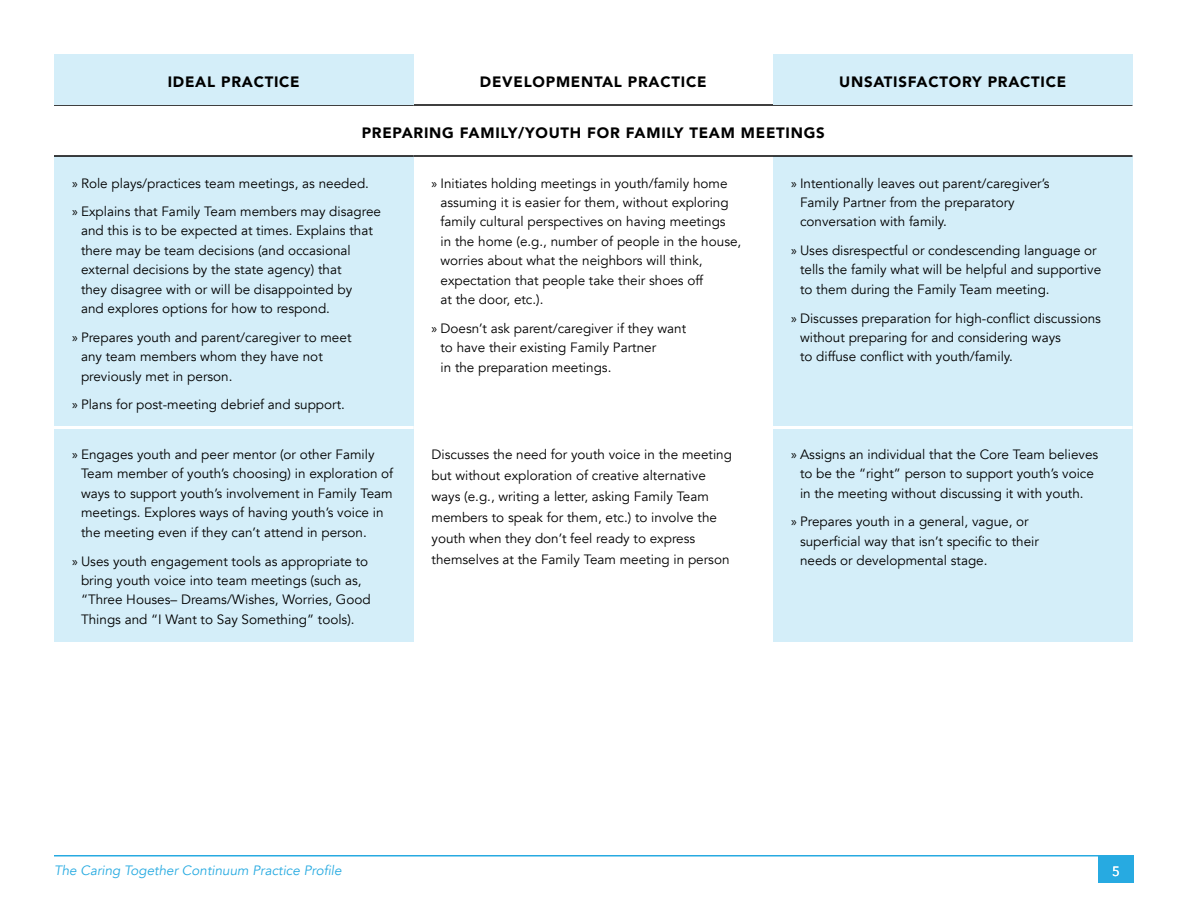
<style>
.page{position:relative;width:1188px;height:918px;background:#fff}
.page>*{position:absolute;margin:0;border:0;box-sizing:border-box;transform-origin:0 0}
.t1{font:900 15px "Avenir";letter-spacing:.05em;color:#000}
.t2{font:13.5px/19.5px "Avenir";color:#000}
.t3{font:italic 13.5px "Avenir";color:#27aae1}
.t4{font:13.5px "Avenir";color:#fff}
.s1{font-family:"Myriad Pro"}
</style>
<div class="page">
<div style="left:54px;top:156px;width:360px;height:272px;background:#d4eef9"></div>
<div style="left:773px;top:156px;width:359px;height:272px;background:#d4eef9"></div>
<div style="left:54px;top:428px;width:360px;height:214px;background:#d4eef9"></div>
<div style="left:773px;top:428px;width:359px;height:214px;background:#d4eef9"></div>
<hr style="left:54px;top:426px;width:360px;height:3px;background:#fff">
<hr style="left:773px;top:426px;width:360px;height:3px;background:#fff">
<hr style="left:54px;top:155px;width:360px;height:2px;background:#000">
<hr style="left:414px;top:155px;width:359px;height:2px;background:#000">
<hr style="left:773px;top:155px;width:360px;height:2px;background:#000">
<hr style="left:54px;top:104px;width:360px;height:2px;background:#000">
<hr style="left:414px;top:104px;width:359px;height:2px;background:#000">
<hr style="left:773px;top:104px;width:360px;height:2px;background:#000">
<div style="left:773px;top:54px;width:359px;height:51px;background:#d4eef9"></div>
<div style="left:54px;top:54px;width:360px;height:51px;background:#d4eef9"></div>
<hr style="left:54px;top:855px;width:1080px;height:1px;background:#27aae1">
<div style="left:1098px;top:856px;width:36px;height:27px;background:#27aae1"></div>
<p class="t1" style="left:168px;top:69px;width:133px">IDEAL PRACTICE</p>
<p class="t1" style="left:480px;top:69px;width:228px">DEVELOPMENTAL PRACTICE</p>
<p class="t1" style="left:839px;top:69px;width:229px">UNSATISFACTORY PRACTICE</p>
<p class="t1" style="left:362px;top:120px;width:465px">PREPARING FAMILY/YOUTH FOR FAMILY TEAM MEETINGS</p>
<p class="t2" style="left:72px;top:173px;width:299px"><span class="s1">»</span> Role plays/practices team meetings, as needed.</p>
<p class="t2" style="left:81px;top:202px;width:302px;text-indent:-9px"><span class="s1">»</span> Explains that Family Team members may disagree and this is to be expected at times. Explains that there may be team decisions (and occasional external decisions by the state agency) that<br>they disagree with or will be disappointed by<br>and explores options for how to respond.</p>
<p class="t2" style="left:81px;top:328px;width:272px;text-indent:-9px"><span class="s1">»</span> Prepares youth and parent/caregiver to meet any team members whom they have not previously met in person.</p>
<p class="t2" style="left:72px;top:395px;width:274px"><span class="s1">»</span> Plans for post-meeting debrief and support.</p>
<p class="t2" style="left:441px;top:173px;width:302px;text-indent:-9px"><span class="s1">»</span> Initiates holding meetings in youth/family home assuming it is easier for them, without exploring family cultural perspectives on having meetings<br>in the home (e.g., number of people in the house, worries about what the neighbors will think, expectation that people take their shoes off<br>at the door, etc.).</p>
<p class="t2" style="left:441px;top:319px;width:247px;text-indent:-9px"><span class="s1">»</span> Doesn’t ask parent/caregiver if they want to have their existing Family Partner<br>in the preparation meetings.</p>
<p class="t2" style="left:800px;top:173px;width:251px;text-indent:-9px"><span class="s1">»</span> Intentionally leaves out parent/caregiver’s<br>Family Partner from the preparatory conversation with family.</p>
<p class="t2" style="left:800px;top:241px;width:303px;text-indent:-9px"><span class="s1">»</span> Uses disrespectful or condescending language or tells the family what will be helpful and supportive to them during the Family Team meeting.</p>
<p class="t2" style="left:791px;top:308px;width:311px"><span class="s1">»</span> Discusses preparation for high-conflict discussions</p>
<p class="t2" style="left:800px;top:328px;width:262px">without preparing for and considering ways</p>
<p class="t2" style="left:800px;top:347px;width:214px">to diffuse conflict with youth/family.</p>
<p class="t2" style="left:81px;top:445px;width:314px;text-indent:-9px"><span class="s1">»</span> Engages youth and peer mentor (or other Family Team member of youth’s choosing) in exploration of ways to support youth’s involvement in Family Team meetings. Explores ways of having youth’s voice in the meeting even if they can’t attend in person.</p>
<p class="t2" style="left:81px;top:551px;width:291px;text-indent:-9px"><span class="s1">»</span> Uses youth engagement tools as appropriate to bring youth voice into team meetings (such as, “Three Houses– Dreams/Wishes, Worries, Good Things and “I Want to Say Something” tools).</p>
<p class="t2" style="left:432px;top:444px;width:302px;line-height:21px">Discusses the need for youth voice in the meeting but without exploration of creative alternative ways (e.g., writing a letter, asking Family Team members to speak for them, etc.) to involve the youth when they don’t feel ready to express themselves at the Family Team meeting in person</p>
<p class="t2" style="left:791px;top:445px;width:309px;text-align:center"><span class="s1">»</span> Assigns an individual that the Core Team believes to be the “right” person to support youth’s voice in the meeting without discussing it with youth.</p>
<p class="t2" style="left:791px;top:512px;width:239px"><span class="s1">»</span> Prepares youth in a general, vague, or</p>
<p class="t2" style="left:800px;top:532px;width:240px">superficial way that isn’t specific to their</p>
<p class="t2" style="left:800px;top:551px;width:189px">needs or developmental stage.</p>
<p class="t3" style="left:54px;top:862px;width:289px">The Caring Together Continuum Practice Profile</p>
<p class="t4" style="left:1112px;top:860px;width:9px">5</p>
</div>
